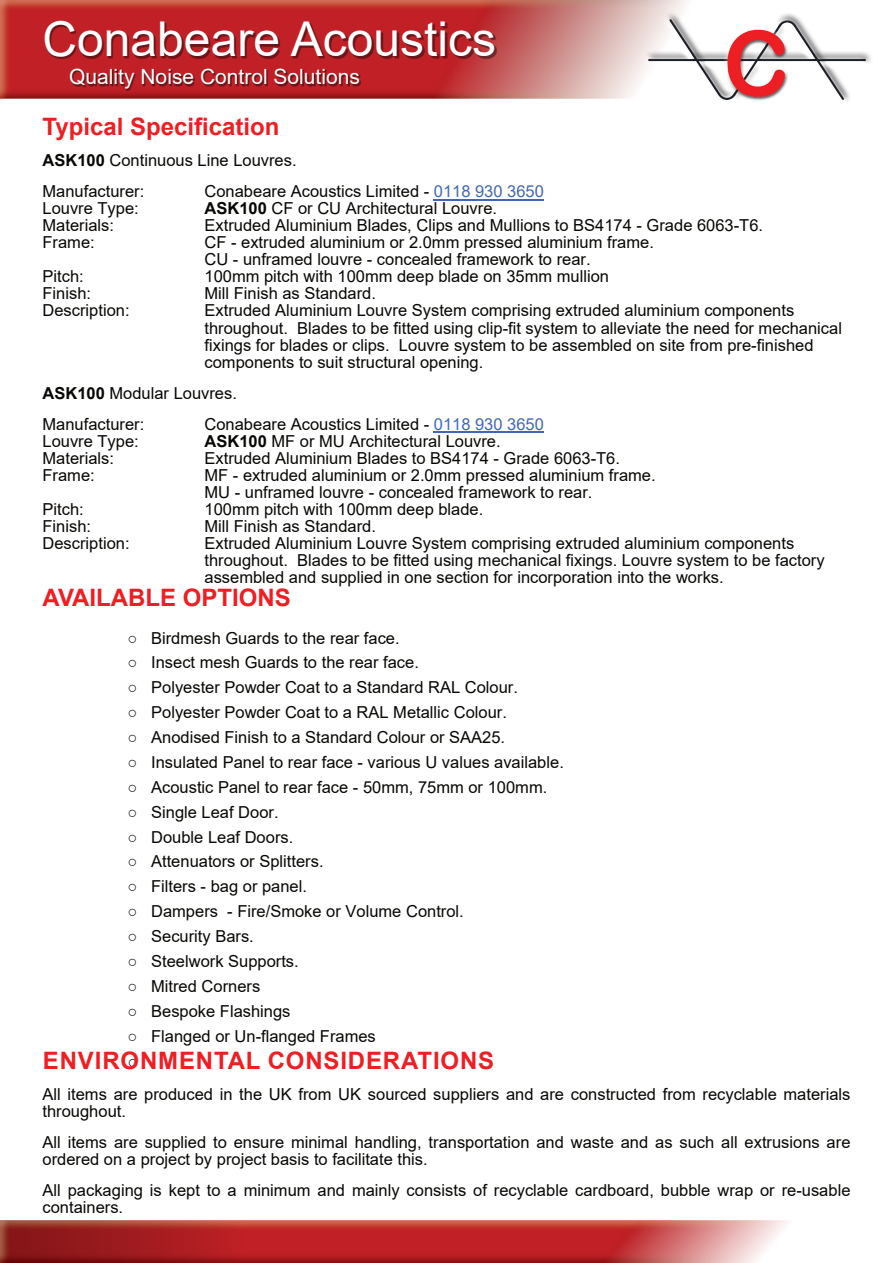
<style>
.page{position:relative;width:893px;height:1263px;background:#fff}
.page>*{position:absolute;margin:0;border:0;box-sizing:border-box;transform-origin:0 0}
.t1{font:48px "Arial";color:#fff}
.t2{font:700 24px "Arial";color:#ee1e23}
.t3{font:700 24px "Arial";letter-spacing:.035em;color:#ee1e23}
.t4{font:21px "Arial";color:#fff}
.t5{font:18px "Arial";color:#080704}
.t6{font:16.5px/17.1px "Arial";color:#080704}
.s1{font-weight:700}
.s2{color:#4068b2}
</style>
<div class="page">
<img style="left:0;top:0;width:687px;height:101px">
<img style="left:46px;top:22px;width:451px;height:37px">
<img style="left:71px;top:70px;width:290px;height:21px">
<img style="left:640px;top:12px;width:231px;height:89px">
<hr style="left:434px;top:199px;width:110px;height:1px;background:#4068b2">
<hr style="left:434px;top:431px;width:110px;height:1px;background:#4068b2">
<img style="left:0;top:1220px;width:788px;height:43px">
<h1 class="t1" style="left:43px;top:21px;width:455px">Conabeare Acoustics</h1>
<p class="t4" style="left:69px;top:69px;width:292px">Quality Noise Control Solutions</p>
<h2 class="t2" style="left:43px;top:118px;width:238px">Typical Specification</h2>
<p class="t6" style="left:43px;top:146px;width:256px;line-height:31px"><span class="s1">ASK100</span> Continuous Line Louvres.<br>Manufacturer:</p>
<p class="t6" style="left:205px;top:184px;width:341px">Conabeare Acoustics Limited - <span class="s2">0118 930 3650</span></p>
<p class="t6" style="left:43px;top:201px;width:98px">Louvre Type:</p>
<p class="t6" style="left:205px;top:201px;width:294px"><span class="s1">ASK100</span> CF or CU Architectural Louvre.</p>
<p class="t6" style="left:43px;top:218px;width:73px">Materials:</p>
<p class="t6" style="left:205px;top:218px;width:560px">Extruded Aluminium Blades, Clips and Mullions to BS4174 - Grade 6063-T6.</p>
<p class="t6" style="left:43px;top:235px;width:54px">Frame:</p>
<p class="t6" style="left:205px;top:235px;width:451px">CF - extruded aluminium or 2.0mm pressed aluminium frame.<br>CU - unframed louvre - concealed framework to rear.</p>
<p class="t6" style="left:43px;top:270px;width:43px">Pitch:</p>
<p class="t6" style="left:205px;top:270px;width:406px">100mm pitch with 100mm deep blade on 35mm mullion</p>
<p class="t6" style="left:43px;top:287px;width:50px">Finish:</p>
<p class="t6" style="left:205px;top:287px;width:173px">Mill Finish as Standard.</p>
<p class="t6" style="left:43px;top:304px;width:89px">Description:</p>
<p class="t6" style="left:205px;top:304px;width:639px">Extruded Aluminium Louvre System comprising extruded aluminium components throughout. Blades to be fitted using clip-fit system to alleviate the need for mechanical fixings for blades or clips. Louvre system to be assembled on site from pre-finished components to suit structural opening.</p>
<p class="t6" style="left:43px;top:379px;width:196px;line-height:31px"><span class="s1">ASK100</span> Modular Louvres.<br>Manufacturer:</p>
<p class="t6" style="left:205px;top:417px;width:341px">Conabeare Acoustics Limited - <span class="s2">0118 930 3650</span></p>
<p class="t6" style="left:43px;top:434px;width:98px">Louvre Type:</p>
<p class="t6" style="left:205px;top:434px;width:298px"><span class="s1">ASK100</span> MF or MU Architectural Louvre.</p>
<p class="t6" style="left:43px;top:451px;width:73px">Materials:</p>
<p class="t6" style="left:205px;top:451px;width:417px">Extruded Aluminium Blades to BS4174 - Grade 6063-T6.</p>
<p class="t6" style="left:43px;top:468px;width:54px">Frame:</p>
<p class="t6" style="left:205px;top:468px;width:453px">MF - extruded aluminium or 2.0mm pressed aluminium frame.<br>MU - unframed louvre - concealed framework to rear.</p>
<p class="t6" style="left:43px;top:502px;width:43px">Pitch:</p>
<p class="t6" style="left:205px;top:502px;width:280px">100mm pitch with 100mm deep blade.</p>
<p class="t6" style="left:43px;top:519px;width:50px">Finish:</p>
<p class="t6" style="left:205px;top:519px;width:173px">Mill Finish as Standard.</p>
<p class="t6" style="left:43px;top:536px;width:89px">Description:</p>
<p class="t6" style="left:205px;top:536px;width:622px">Extruded Aluminium Louvre System comprising extruded aluminium components throughout. Blades to be fitted using mechanical fixings. Louvre system to be factory assembled and supplied in one section for incorporation into the works.</p>
<h2 class="t2" style="left:43px;top:589px;width:250px">AVAILABLE OPTIONS</h2>
<p class="t6" style="left:127px;top:631px;width:274px">○ Birdmesh Guards to the rear face.</p>
<p class="t6" style="left:127px;top:655px;width:293px">○ Insect mesh Guards to the rear face.</p>
<p class="t6" style="left:127px;top:680px;width:392px">○ Polyester Powder Coat to a Standard RAL Colour.</p>
<p class="t6" style="left:127px;top:705px;width:381px">○ Polyester Powder Coat to a RAL Metallic Colour.</p>
<p class="t6" style="left:127px;top:730px;width:379px">○ Anodised Finish to a Standard Colour or SAA25.</p>
<p class="t6" style="left:127px;top:755px;width:438px">○ Insulated Panel to rear face - various U values available.</p>
<p class="t6" style="left:127px;top:780px;width:421px">○ Acoustic Panel to rear face - 50mm, 75mm or 100mm.</p>
<p class="t6" style="left:127px;top:805px;width:153px">○ Single Leaf Door.</p>
<p class="t6" style="left:127px;top:830px;width:167px">○ Double Leaf Doors.</p>
<p class="t6" style="left:127px;top:855px;width:198px">○ Attenuators or Splitters.</p>
<p class="t6" style="left:127px;top:879px;width:181px">○ Filters - bag or panel.</p>
<p class="t6" style="left:127px;top:904px;width:338px">○ Dampers - Fire/Smoke or Volume Control.</p>
<p class="t6" style="left:127px;top:929px;width:128px">○ Security Bars.</p>
<p class="t6" style="left:127px;top:954px;width:173px">○ Steelwork Supports.</p>
<p class="t6" style="left:127px;top:979px;width:134px">○ Mitred Corners</p>
<p class="t6" style="left:127px;top:1004px;width:165px">○ Bespoke Flashings</p>
<p class="t6" style="left:127px;top:1029px;width:250px">○ Flanged or Un-flanged Frames</p>
<h2 class="t3" style="left:43px;top:1051px;width:453px">ENVIRONMENTAL CONSIDERATIONS</h2>
<p class="t5" style="left:127px;top:1055px;width:12px">○</p>
<p class="t6" style="left:43px;top:1087px;width:809px">All items are produced in the UK from UK sourced suppliers and are constructed from recyclable materials throughout.</p>
<p class="t6" style="left:43px;top:1135px;width:809px">All items are supplied to ensure minimal handling, transportation and waste and as such all extrusions are ordered on a project by project basis to facilitate this.</p>
<p class="t6" style="left:43px;top:1183px;width:809px">All packaging is kept to a minimum and mainly consists of recyclable cardboard, bubble wrap or re-usable containers.</p>
</div>
